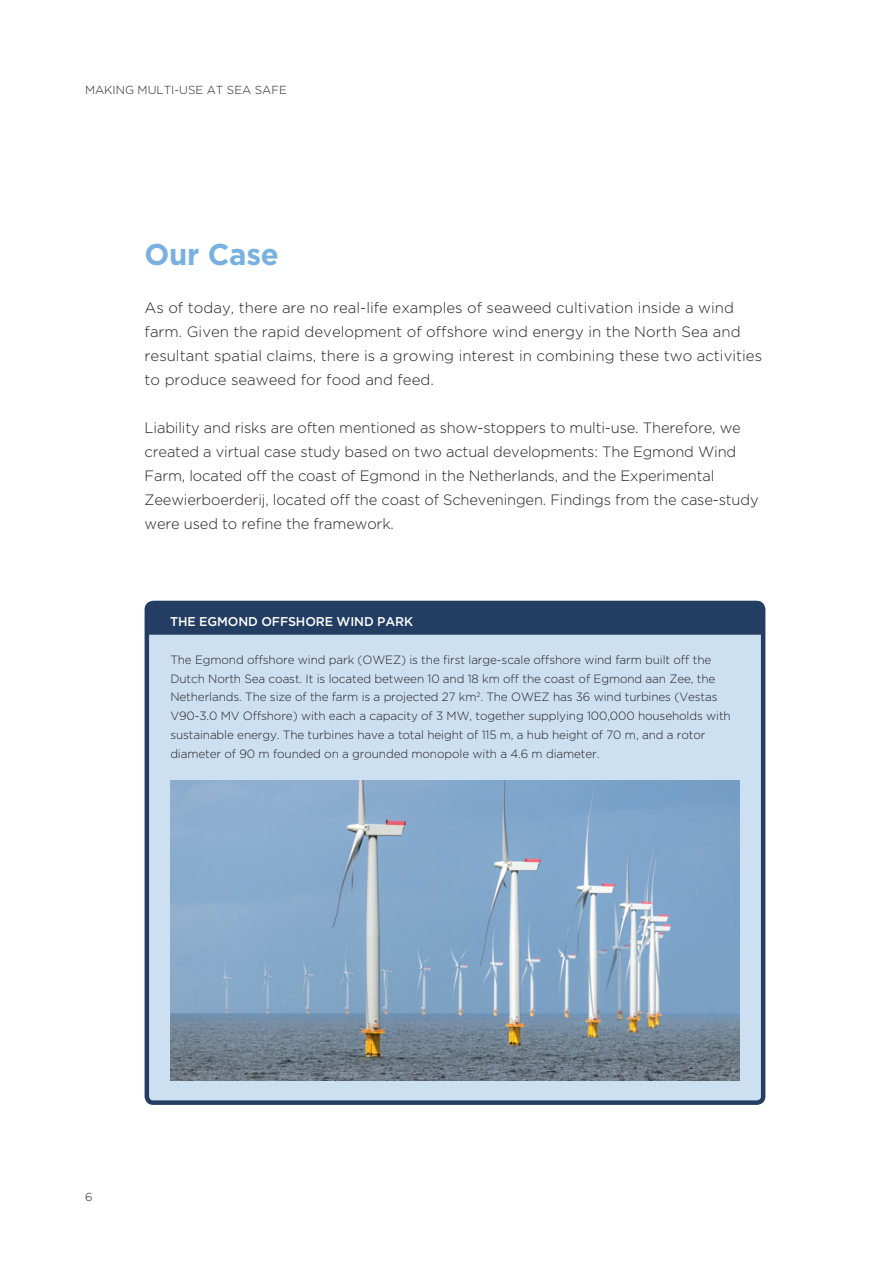
<style>
.page{position:relative;width:893px;height:1263px;background:#fff}
.page>*{position:absolute;margin:0;border:0;box-sizing:border-box;transform-origin:0 0}
.Kapitale_tussenkop{font:700 30px "Gotham";letter-spacing:-.01em;color:#78b1e0}
.Kapitale_tussenkop-2{font:300 15px/24px "Gotham";letter-spacing:-.01em;color:#231f20}
.Kapitale_tussenkop-3{font:500 12.75px "Gotham";letter-spacing:-.01em;color:#fff}
.Kapitale_tussenkop-4{font:300 12px/18.8px "Gotham";letter-spacing:-.01em;color:#231f20}
.Normaal{font:300 11.7px "Gotham";color:#231f20}
</style>
<div class="page">
<div style="left:147px;top:603px;width:616px;height:500px;background:#cde0f2;border-radius:6px"></div>
<div style="left:145px;top:601px;width:620px;height:504px;border:4px solid #233d63;border-radius:6px"></div>
<div style="left:146px;top:601px;width:618px;height:34px;background:#233d63"></div>
<img style="left:170px;top:781px;width:570px;height:300px">
<p class="Normaal" style="left:85px;top:83px;width:203px">MAKING MULTI-USE AT SEA SAFE</p>
<p class="Kapitale_tussenkop" style="left:145px;top:234px;width:136px">Our Case</p>
<p class="Kapitale_tussenkop-2" style="left:145px;top:295px;width:619px">As of today, there are no real-life examples of seaweed cultivation inside a wind farm. Given the rapid development of offshore wind energy in the North Sea and resultant spatial claims, there is a growing interest in combining these two activities to produce seaweed for food and feed.</p>
<p class="Kapitale_tussenkop-2" style="left:145px;top:415px;width:616px">Liability and risks are often mentioned as show-stoppers to multi-use. Therefore, we created a virtual case study based on two actual developments: The Egmond Wind Farm, located off the coast of Egmond in the Netherlands, and the Experimental Zeewierboerderij, located off the coast of Scheveningen. Findings from the case-study were used to refine the framework.</p>
<p class="Kapitale_tussenkop-3" style="left:170px;top:613px;width:245px">THE EGMOND OFFSHORE WIND PARK</p>
<p class="Kapitale_tussenkop-4" style="left:170px;top:650px;width:562px">The Egmond offshore wind park (OWEZ) is the first large-scale offshore wind farm built off the Dutch North Sea coast. It is located between 10 and 18 km off the coast of Egmond aan Zee, the Netherlands. The size of the farm is a projected 27 km<sup>2</sup>. The OWEZ has 36 wind turbines (Vestas V90-3.0 MV Offshore) with each a capacity of 3 MW, together supplying 100,000 households with sustainable energy. The turbines have a total height of 115 m, a hub height of 70 m, and a rotor diameter of 90 m founded on a grounded monopole with a 4.6 m diameter.</p>
<p class="Normaal" style="left:85px;top:1189px;width:9px">6</p>
</div>
